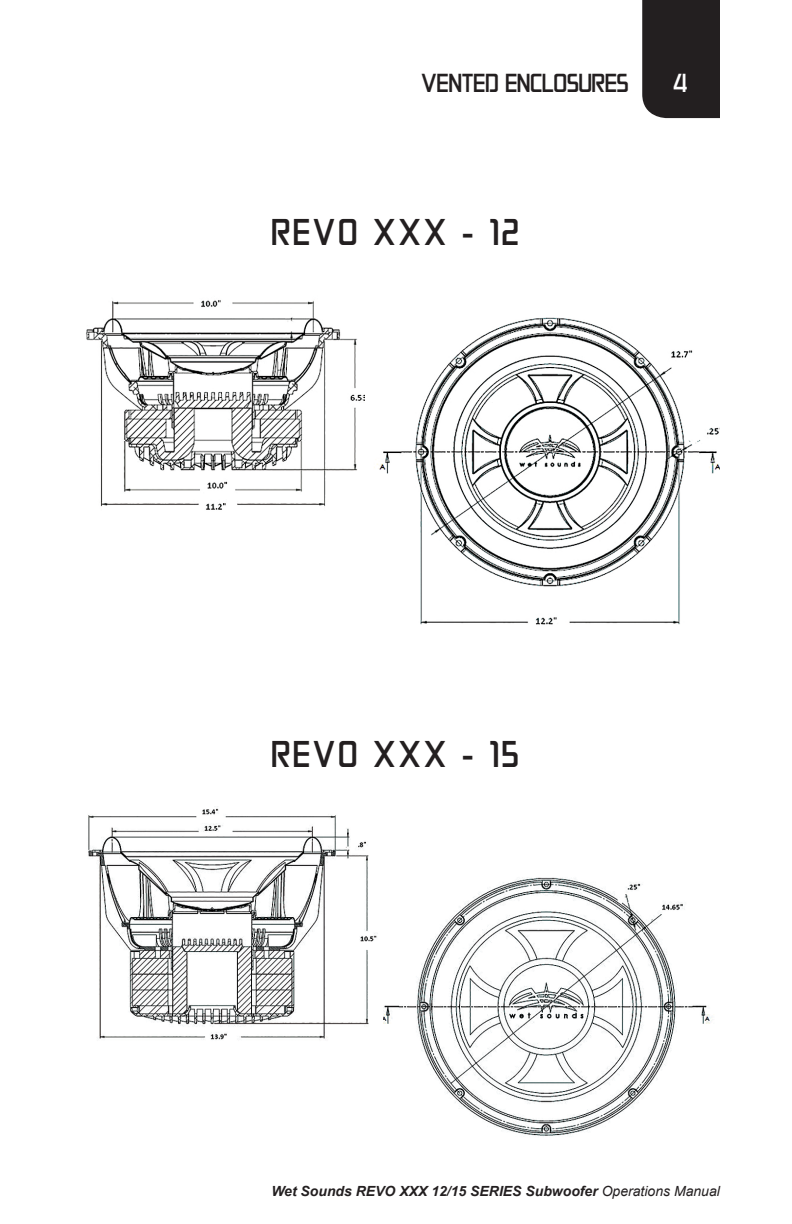
<style>
.page{position:relative;width:792px;height:1224px;background:#fff}
.page>*{position:absolute;margin:0;border:0;box-sizing:border-box;transform-origin:0 0}
.t1{font:40px "Conviction";letter-spacing:.075em;color:#231f20}
.t2{font:28px "Conviction";color:#231f20}
.t3{font:28px "Conviction";color:#fff}
.t4{font:italic 700 14px "Arial";color:#231f20}
.s1{font-weight:400}
</style>
<div class="page">
<div style="left:642px;top:0;width:78px;height:118px;background:#231f20"></div>
<img style="left:86px;top:300px;width:279px;height:210px">
<img style="left:88px;top:806px;width:289px;height:234px">
<img style="left:383px;top:877px;width:330px;height:259px">
<img style="left:374px;top:317px;width:345px;height:308px">
<p class="t2" style="left:422px;top:68px;width:209px">VENTED ENCLOSURES</p>
<p class="t3" style="left:674px;top:68px;width:16px">4</p>
<p class="t1" style="left:272px;top:211px;width:249px">REVO XXX - 12</p>
<p class="t1" style="left:272px;top:733px;width:249px">REVO XXX - 15</p>
<p class="t4" style="left:271px;top:1182px;width:450px">Wet Sounds REVO XXX 12/15 SERIES Subwoofer <span class="s1">Operations Manual</span></p>
</div>
